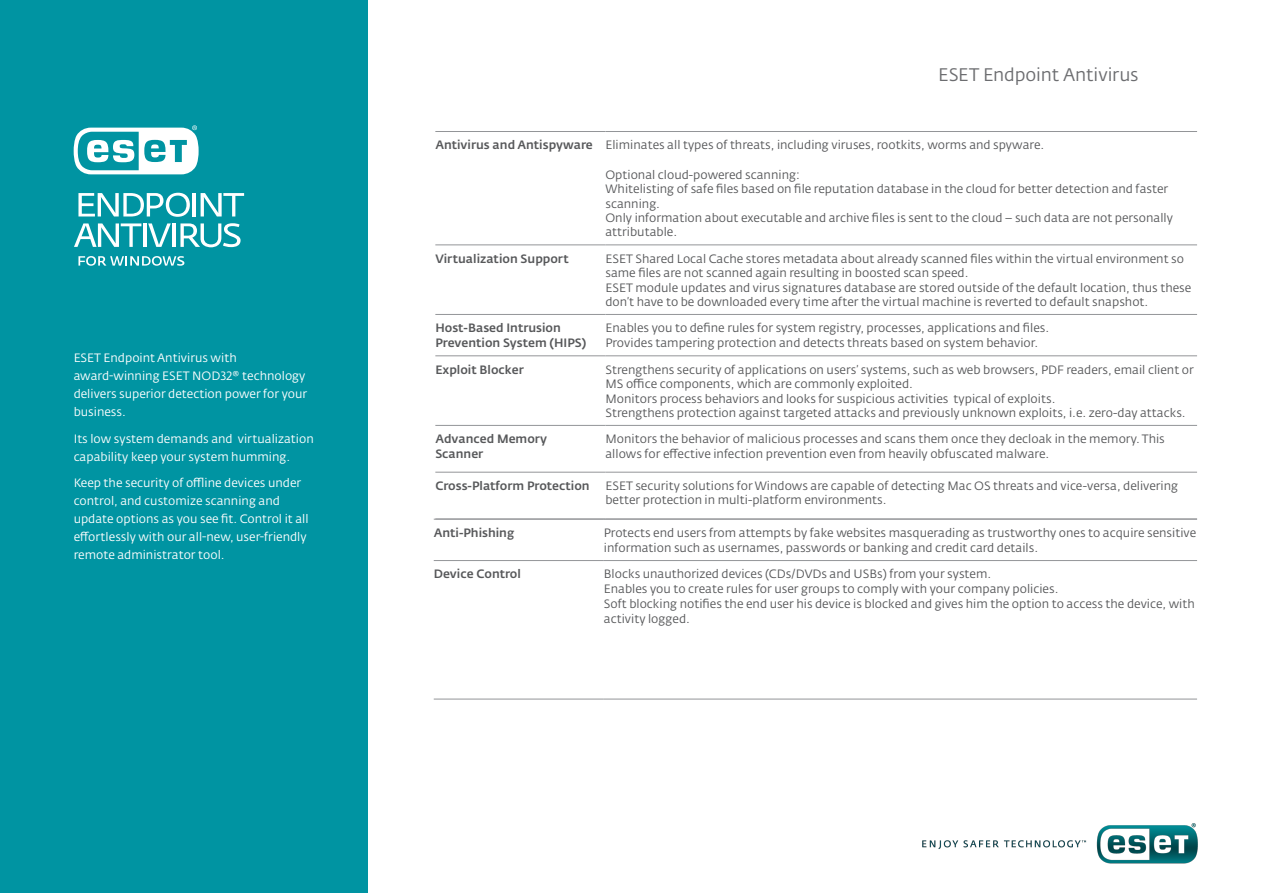
<style>
.page{position:relative;width:1263px;height:893px;background:#fff}
.page>*{position:absolute;margin:0;border:0;box-sizing:border-box;transform-origin:0 0}
.perex{font:18px "Fedra Sans Alt Pro";letter-spacing:-.005em;color:#6c6d70}
.t1{font:12px/14.4px "Fedra Sans Alt Pro";color:#57585a}
.t2{font:12px/18px "Fedra Sans Alt Pro";color:#fff}
.t3{font:500 12px/15px "Fedra Sans Alt Pro";color:#57585a}
</style>
<div class="page">
<img style="left:922px;top:823px;width:276px;height:41px">
<hr style="left:434px;top:560px;width:170px;height:1px;background:#939598">
<hr style="left:604px;top:560px;width:593px;height:1px;background:#939598">
<hr style="left:434px;top:519px;width:170px;height:1px;background:#939598">
<hr style="left:434px;top:699px;width:170px;height:1px;background:#939598">
<hr style="left:604px;top:699px;width:593px;height:1px;background:#939598">
<hr style="left:435px;top:131px;width:170px;height:1px;background:#939598">
<hr style="left:605px;top:131px;width:592px;height:1px;background:#939598">
<hr style="left:435px;top:244px;width:170px;height:1px;background:#939598">
<hr style="left:605px;top:244px;width:592px;height:1px;background:#939598">
<hr style="left:435px;top:314px;width:170px;height:1px;background:#939598">
<hr style="left:605px;top:314px;width:592px;height:1px;background:#939598">
<hr style="left:435px;top:425px;width:170px;height:1px;background:#939598">
<hr style="left:605px;top:425px;width:592px;height:1px;background:#939598">
<hr style="left:435px;top:472px;width:170px;height:1px;background:#939598">
<hr style="left:605px;top:472px;width:592px;height:1px;background:#939598">
<hr style="left:435px;top:519px;width:170px;height:1px;background:#939598">
<hr style="left:605px;top:519px;width:592px;height:1px;background:#939598">
<hr style="left:435px;top:355px;width:170px;height:1px;background:#939598">
<hr style="left:605px;top:355px;width:592px;height:1px;background:#939598">
<div style="left:0;top:0;width:367px;height:893px;background:#0094a2"></div>
<svg style="left:78px;top:193px;width:112px;height:24px"></svg>
<hr style="left:193px;top:193px;width:3px;height:23px;background:#fff">
<svg style="left:201px;top:193px;width:43px;height:23px"></svg>
<svg style="left:74px;top:223px;width:67px;height:24px"></svg>
<hr style="left:143px;top:223px;width:3px;height:24px;background:#fff">
<svg style="left:148px;top:223px;width:23px;height:24px"></svg>
<hr style="left:173px;top:223px;width:3px;height:24px;background:#fff">
<svg style="left:180px;top:223px;width:61px;height:24px"></svg>
<svg style="left:74px;top:125px;width:125px;height:49px"></svg>
<svg style="left:78px;top:256px;width:106px;height:10px"></svg>
<p class="t2" style="left:74px;top:349px;width:235px">ESET Endpoint Antivirus with award‑winning ESET NOD32® technology delivers superior detection power for your business.</p>
<p class="t2" style="left:74px;top:430px;width:242px">Its low system demands and virtualization capability keep your system humming.</p>
<p class="t2" style="left:74px;top:474px;width:236px">Keep the security of offline devices under control, and customize scanning and update options as you see fit. Control it all effortlessly with our all-new, user-friendly remote administrator tool.</p>
<p class="perex" style="left:938px;top:64px;width:202px">ESET Endpoint Antivirus</p>
<p class="t3" style="left:435px;top:138px;width:159px">Antivirus and Antispyware</p>
<p class="t1" style="left:605px;top:138px;width:440px">Eliminates all types of threats, including viruses, rootkits, worms and spyware.</p>
<p class="t1" style="left:605px;top:167px;width:196px">Optional cloud-powered scanning:</p>
<p class="t1" style="left:605px;top:182px;width:564px">Whitelisting of safe files based on file reputation database in the cloud for better detection and faster scanning.</p>
<p class="t1" style="left:605px;top:211px;width:569px">Only information about executable and archive files is sent to the cloud – such data are not personally attributable.</p>
<p class="t3" style="left:435px;top:251px;width:135px">Virtualization Support</p>
<p class="t1" style="left:605px;top:251px;width:580px">ESET Shared Local Cache stores metadata about already scanned files within the virtual environment so same files are not scanned again resulting in boosted scan speed.</p>
<p class="t1" style="left:605px;top:280px;width:587px">ESET module updates and virus signatures database are stored outside of the default location, thus these don’t have to be downloaded every time after the virtual machine is reverted to default snapshot.</p>
<p class="t3" style="left:435px;top:321px;width:153px">Host-Based Intrusion<br>Prevention System (HIPS)</p>
<p class="t1" style="left:605px;top:321px;width:445px">Enables you to define rules for system registry, processes, applications and files.</p>
<p class="t1" style="left:605px;top:335px;width:434px">Provides tampering protection and detects threats based on system behavior.</p>
<p class="t3" style="left:435px;top:362px;width:90px">Exploit Blocker</p>
<p class="t1" style="left:605px;top:362px;width:590px">Strengthens security of applications on users’ systems, such as web browsers, PDF readers, email client or<br>MS office components, which are commonly exploited.</p>
<p class="t1" style="left:605px;top:391px;width:451px">Monitors process behaviors and looks for suspicious activities typical of exploits.</p>
<p class="t1" style="left:605px;top:405px;width:582px">Strengthens protection against targeted attacks and previously unknown exploits, i.e. zero-day attacks.</p>
<p class="t3" style="left:435px;top:432px;width:113px">Advanced Memory<br>Scanner</p>
<p class="t1" style="left:605px;top:432px;width:561px">Monitors the behavior of malicious processes and scans them once they decloak in the memory. This allows for effective infection prevention even from heavily obfuscated malware.</p>
<p class="t3" style="left:435px;top:478px;width:156px">Cross-Platform Protection</p>
<p class="t1" style="left:605px;top:479px;width:574px">ESET security solutions for Windows are capable of detecting Mac OS threats and vice-versa, delivering better protection in multi-platform environments.</p>
<p class="t3" style="left:434px;top:525px;width:82px">Anti-Phishing</p>
<p class="t1" style="left:604px;top:525px;width:594px;line-height:15px">Protects end users from attempts by fake websites masquerading as trustworthy ones to acquire sensitive information such as usernames, passwords or banking and credit card details.</p>
<p class="t3" style="left:434px;top:567px;width:89px">Device Control</p>
<p class="t1" style="left:604px;top:567px;width:389px">Blocks unauthorized devices (CDs/DVDs and USBs) from your system.</p>
<p class="t1" style="left:604px;top:582px;width:456px">Enables you to create rules for user groups to comply with your company policies.</p>
<p class="t1" style="left:604px;top:597px;width:592px;line-height:15px">Soft blocking notifies the end user his device is blocked and gives him the option to access the device, with activity logged.</p>
</div>
